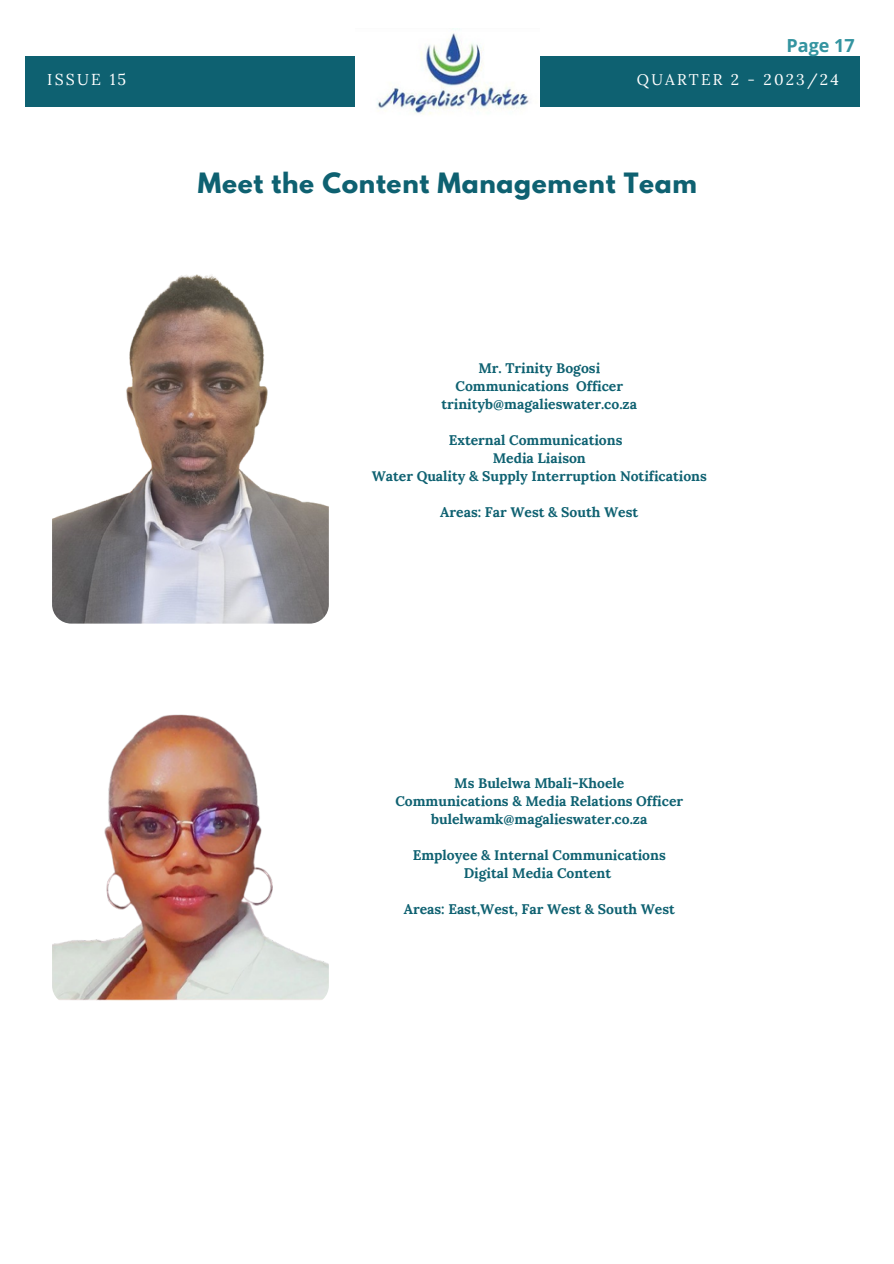
<style>
.page{position:relative;width:894px;height:1264px;background:#fff}
.page>*{position:absolute;margin:0;border:0;box-sizing:border-box;transform-origin:0 0}
.t1{font:700 24.75px "League Spartan";letter-spacing:.03em;color:#0e6171}
.t2{font:700 18px "Open Sans";color:#3494a0}
.t3{font:15.75px "Lora";letter-spacing:.14em;color:#fff}
.t4{font:15.45px "Lora";letter-spacing:.14em;color:#fff}
.t5{font:700 13.95px "Lora";color:#0e6171}
</style>
<div class="page">
<div style="left:25px;top:56px;width:835px;height:51px;background:#0e6171"></div>
<img style="left:355px;top:33px;width:184px;height:82px">
<img style="left:52px;top:709px;width:277px;height:295px;border-radius:19px">
<img style="left:52px;top:265px;width:277px;height:358px;border-radius:19px">
<h1 class="t2" style="left:786px;top:33px;width:70px">Page 17</h1>
<h3 class="t3" style="left:47px;top:69px;width:80px">ISSUE 15</h3>
<h3 class="t4" style="left:636px;top:70px;width:203px">QUARTER 2 - 2023/24</h3>
<p class="t1" style="left:198px;top:170px;width:500px">Meet the Content Management Team</p>
<p class="t5" style="left:478px;top:359px;width:123px">Mr. Trinity Bogosi</p>
<p class="t5" style="left:455px;top:377px;width:169px">Communications Officer</p>
<p class="t5" style="left:441px;top:395px;width:197px">trinityb@magalieswater.co.za</p>
<p class="t5" style="left:448px;top:431px;width:175px">External Communications</p>
<p class="t5" style="left:492px;top:449px;width:95px">Media Liaison</p>
<p class="t5" style="left:371px;top:467px;width:336px">Water Quality &amp; Supply Interruption Notifications</p>
<p class="t5" style="left:440px;top:503px;width:199px">Areas: Far West &amp; South West</p>
<p class="t5" style="left:454px;top:774px;width:171px">Ms Bulelwa Mbali-Khoele</p>
<p class="t5" style="left:395px;top:792px;width:289px">Communications &amp; Media Relations Officer</p>
<p class="t5" style="left:431px;top:810px;width:218px">bulelwamk@magalieswater.co.za</p>
<p class="t5" style="left:412px;top:846px;width:254px">Employee &amp; Internal Communications</p>
<p class="t5" style="left:463px;top:864px;width:149px">Digital Media Content</p>
<p class="t5" style="left:403px;top:900px;width:272px">Areas: East,West, Far West &amp; South West</p>
</div>
